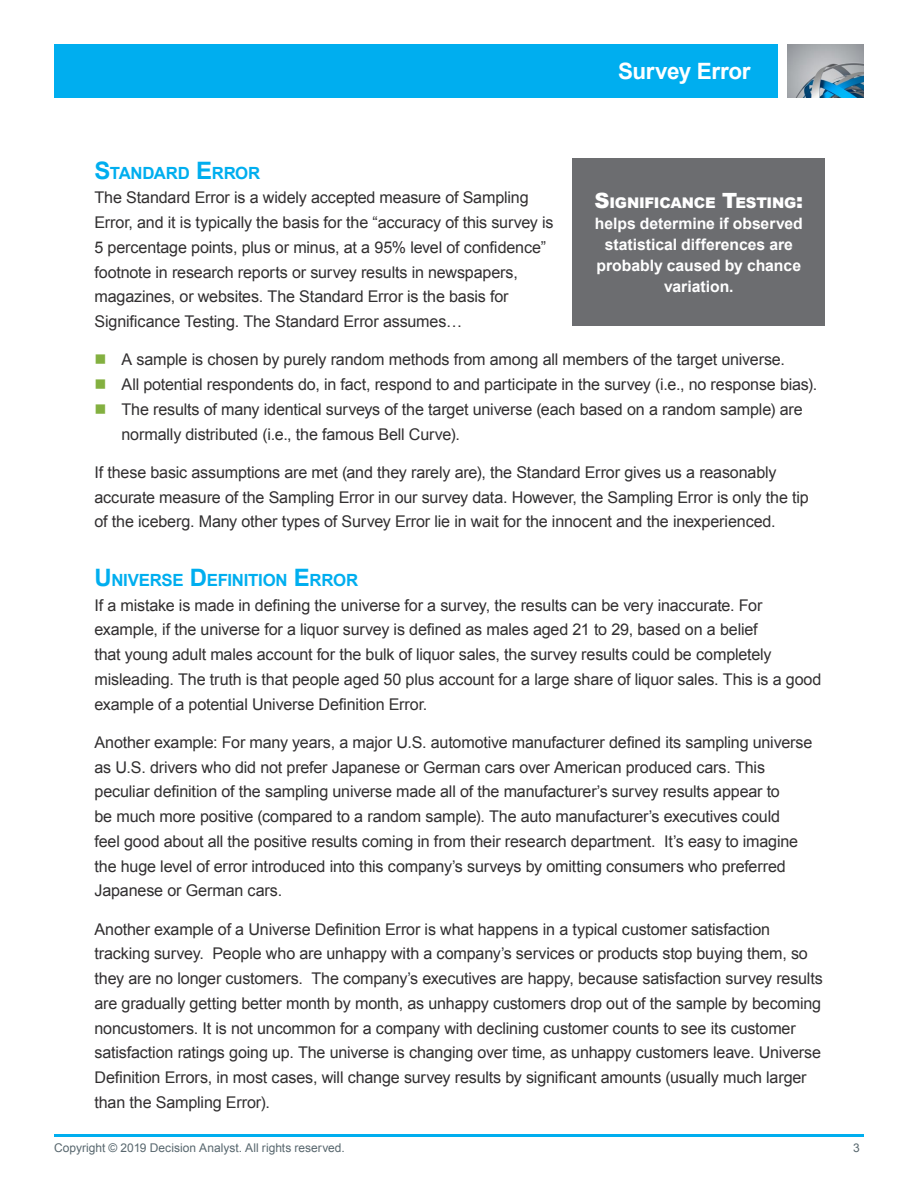
<style>
.page{position:relative;width:918px;height:1188px;background:#fff}
.page>*{position:absolute;margin:0;border:0;box-sizing:border-box;transform-origin:0 0}
.t1{font:700 22.5px "Arial";letter-spacing:-.02em;color:#fff}
.Blue_headers{font:700 16.8px "Arial";letter-spacing:-.015em;color:#00aeef}
.t2{font:16.2px/24.8px "Arial";letter-spacing:-.01em;color:#312f30}
.Blue_headers-2{font:700 15.75px/21px "Arial";letter-spacing:-.005em;color:#fff;text-align:center}
.Blue_headers-3{font:900 14.7px "Arial";letter-spacing:-.015em;color:#fff}
.t3{font:12px "Arial";letter-spacing:.005em;color:#58676e}
.s1{font-size:24px}
.s2{font-size:21px}
</style>
<div class="page">
<hr style="left:54px;top:1134px;width:810px;height:3px;background:#00aeef">
<div style="left:54px;top:44px;width:724px;height:53px;background:#00aeef"></div>
<img style="left:788px;top:44px;width:76px;height:54px">
<div style="left:572px;top:159px;width:253px;height:167px;background:#6c6d70"></div>
<h1 class="t1" style="left:618px;top:56px;width:134px">Survey Error</h1>
<p class="Blue_headers" style="left:94px;top:162px;width:131px"><span class="s1">S</span>TANDARD <span class="s1">E</span>RROR</p>
<p class="t2" style="left:94px;top:186px;width:461px">The Standard Error is a widely accepted measure of Sampling Error, and it is typically the basis for the “accuracy of this survey is 5 percentage points, plus or minus, at a 95% level of confidence” footnote in research reports or survey results in newspapers, magazines, or websites. The Standard Error is the basis for Significance Testing. The Standard Error assumes…</p>
<p class="t2" style="left:122px;top:348px;width:665px">A sample is chosen by purely random methods from among all members of the target universe.</p>
<p class="t2" style="left:122px;top:372px;width:697px">All potential respondents do, in fact, respond to and participate in the survey (i.e., no response bias).</p>
<p class="t2" style="left:122px;top:397px;width:683px">The results of many identical surveys of the target universe (each based on a random sample) are normally distributed (i.e., the famous Bell Curve).</p>
<p class="t2" style="left:94px;top:460px;width:716px">If these basic assumptions are met (and they rarely are), the Standard Error gives us a reasonably accurate measure of the Sampling Error in our survey data. However, the Sampling Error is only the tip of the iceberg. Many other types of Survey Error lie in wait for the innocent and the inexperienced.</p>
<p class="Blue_headers" style="left:94px;top:569px;width:46px"><span class="s1">U</span>NIVERSE</p>
<p class="Blue_headers" style="left:190px;top:569px;width:133px"><span class="s1">D</span> EFINITION <span class="s1">E</span>RROR</p>
<p class="t2" style="left:94px;top:593px;width:728px">If a mistake is made in defining the universe for a survey, the results can be very inaccurate. For example, if the universe for a liquor survey is defined as males aged 21 to 29, based on a belief<br>that young adult males account for the bulk of liquor sales, the survey results could be completely misleading. The truth is that people aged 50 plus account for a large share of liquor sales. This is a good example of a potential Universe Definition Error.</p>
<p class="t2" style="left:94px;top:730px;width:719px">Another example: For many years, a major U.S. automotive manufacturer defined its sampling universe as U.S. drivers who did not prefer Japanese or German cars over American produced cars. This peculiar definition of the sampling universe made all of the manufacturer’s survey results appear to<br>be much more positive (compared to a random sample). The auto manufacturer’s executives could<br>feel good about all the positive results coming in from their research department. It’s easy to imagine the huge level of error introduced into this company’s surveys by omitting consumers who preferred Japanese or German cars.</p>
<p class="t2" style="left:94px;top:917px;width:730px">Another example of a Universe Definition Error is what happens in a typical customer satisfaction tracking survey. People who are unhappy with a company’s services or products stop buying them, so they are no longer customers. The company’s executives are happy, because satisfaction survey results are gradually getting better month by month, as unhappy customers drop out of the sample by becoming noncustomers. It is not uncommon for a company with declining customer counts to see its customer satisfaction ratings going up. The universe is changing over time, as unhappy customers leave. Universe Definition Errors, in most cases, will change survey results by significant amounts (usually much larger than the Sampling Error).</p>
<p class="Blue_headers-3" style="left:594px;top:192px;width:210px"><span class="s2">S</span>IGNIFICANCE <span class="s2">T</span>ESTING<span class="s2">:</span></p>
<p class="Blue_headers-2" style="left:595px;top:213px;width:209px">helps determine if observed statistical differences are probably caused by chance variation.</p>
<p class="t3" style="left:54px;top:1140px;width:292px">Copyright © 2019 Decision Analyst. All rights reserved.</p>
<p class="t3" style="left:853px;top:1140px;width:8px">3</p>
</div>
